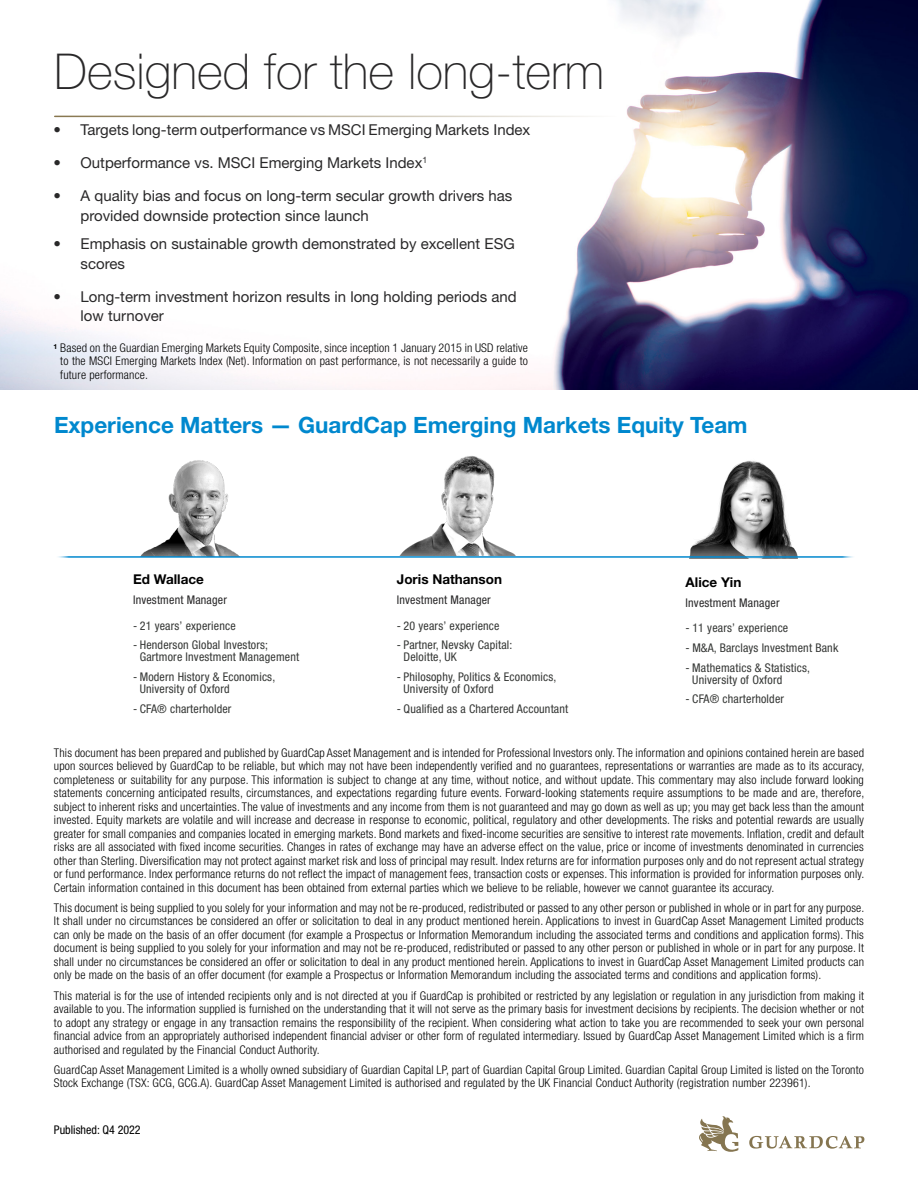
<style>
.page{position:relative;width:918px;height:1188px;background:#fff}
.page>*{position:absolute;margin:0;border:0;box-sizing:border-box;transform-origin:0 0}
.t1{font:100 49.5px "Helvetica Neue LT Std";color:#292829}
.t2{font:700 22.5px "Helvetica Neue LT Std";color:#0088ce}
.t3{font:15px/19.5px "Helvetica Neue LT Std";color:#292829}
.t4{font:700 13.5px "Helvetica Neue LT Std";color:#000}
.t5{font:300 condensed 12px/13.5px "Helvetica Neue LT Std";letter-spacing:.015em;color:#000;text-align:justify}
.t6{font:condensed 12px/12px "Helvetica Neue LT Std";letter-spacing:.015em;color:#353735}
.t7{font:condensed 12px "Helvetica Neue LT Std";letter-spacing:.015em;color:#292829}
.t8{font:condensed 12px "Helvetica Neue LT Std";color:#000}
</style>
<div class="page">
<svg style="left:699px;top:1116px;width:39px;height:36px"></svg>
<svg style="left:749px;top:1136px;width:115px;height:13px"></svg>
<img style="left:140px;top:460px;width:99px;height:96px">
<img style="left:399px;top:456px;width:117px;height:100px">
<img style="left:689px;top:461px;width:109px;height:95px">
<hr style="left:56px;top:556px;width:800px;height:2px;background:#0088ce">
<img style="left:0;top:0;width:918px;height:390px">
<hr style="left:55px;top:116px;width:561px;height:1px;background:#87764e">
<h1 class="t1" style="left:54px;top:43px;width:552px">Designed for the long-term</h1>
<p class="t3" style="left:54px;top:120px;width:478px">• Targets long-term outperformance vs MSCI Emerging Markets Index</p>
<p class="t3" style="left:54px;top:153px;width:375px">• Outperformance vs. MSCI Emerging Markets Index<sup>1</sup></p>
<p class="t3" style="left:81px;top:186px;width:433px;text-indent:-27px">• A quality bias and focus on long-term secular growth drivers has provided downside protection since launch</p>
<p class="t3" style="left:81px;top:234px;width:436px;text-indent:-27px">• Emphasis on sustainable growth demonstrated by excellent ESG scores</p>
<p class="t3" style="left:81px;top:287px;width:438px;text-indent:-27px">• Long-term investment horizon results in long holding periods and low turnover</p>
<p class="t5" style="left:60px;top:341px;width:469px;text-indent:-7px"><sup>1</sup> Based on the Guardian Emerging Markets Equity Composite, since inception 1 January 2015 in USD relative to the MSCI Emerging Markets Index (Net). Information on past performance, is not necessarily a guide to future performance.</p>
<h2 class="t2" style="left:54px;top:411px;width:695px">Experience Matters — GuardCap Emerging Markets Equity Team</h2>
<p class="t4" style="left:133px;top:571px;width:72px">Ed Wallace</p>
<p class="t7" style="left:133px;top:593px;width:96px">Investment Manager</p>
<p class="t6" style="left:133px;top:620px;width:104px">- 21 years’ experience</p>
<p class="t6" style="left:140px;top:639px;width:161px;text-indent:-7px">- Henderson Global Investors;<br>Gartmore Investment Management</p>
<p class="t6" style="left:140px;top:671px;width:137px;text-indent:-7px">- Modern History &amp; Economics,<br>University of Oxford</p>
<p class="t6" style="left:133px;top:702px;width:100px">- CFA® charterholder</p>
<p class="t4" style="left:397px;top:571px;width:107px">Joris Nathanson</p>
<p class="t7" style="left:397px;top:593px;width:96px">Investment Manager</p>
<p class="t6" style="left:397px;top:620px;width:104px">- 20 years’ experience</p>
<p class="t6" style="left:404px;top:639px;width:110px;text-indent:-7px">- Partner, Nevsky Capital:<br>Deloitte, UK</p>
<p class="t6" style="left:404px;top:671px;width:154px;text-indent:-7px">- Philosophy, Politics &amp; Economics,<br>University of Oxford</p>
<p class="t6" style="left:397px;top:702px;width:173px">- Qualified as a Chartered Accountant</p>
<p class="t4" style="left:686px;top:574px;width:57px">Alice Yin</p>
<p class="t7" style="left:686px;top:596px;width:96px">Investment Manager</p>
<p class="t6" style="left:686px;top:622px;width:104px">- 11 years’ experience</p>
<p class="t6" style="left:686px;top:642px;width:154px">- M&amp;A, Barclays Investment Bank</p>
<p class="t6" style="left:692px;top:661px;width:119px;text-indent:-7px">- Mathematics &amp; Statistics,<br>University of Oxford</p>
<p class="t6" style="left:686px;top:693px;width:100px">- CFA® charterholder</p>
<p class="t5" style="left:54px;top:745px;width:812px">This document has been prepared and published by GuardCap Asset Management and is intended for Professional Investors only. The information and opinions contained herein are based upon sources believed by GuardCap to be reliable, but which may not have been independently verified and no guarantees, representations or warranties are made as to its accuracy, completeness or suitability for any purpose. This information is subject to change at any time, without notice, and without update. This commentary may also include forward looking statements concerning anticipated results, circumstances, and expectations regarding future events. Forward-looking statements require assumptions to be made and are, therefore, subject to inherent risks and uncertainties. The value of investments and any income from them is not guaranteed and may go down as well as up; you may get back less than the amount invested. Equity markets are volatile and will increase and decrease in response to economic, political, regulatory and other developments. The risks and potential rewards are usually greater for small companies and companies located in emerging markets. Bond markets and fixed-income securities are sensitive to interest rate movements. Inflation, credit and default risks are all associated with fixed income securities. Changes in rates of exchange may have an adverse effect on the value, price or income of investments denominated in currencies other than Sterling. Diversification may not protect against market risk and loss of principal may result. Index returns are for information purposes only and do not represent actual strategy or fund performance. Index performance returns do not reflect the impact of management fees, transaction costs or expenses. This information is provided for information purposes only.<br>Certain information contained in this document has been obtained from external parties which we believe to be reliable, however we cannot guarantee its accuracy.</p>
<p class="t5" style="left:54px;top:901px;width:812px">This document is being supplied to you solely for your information and may not be re-produced, redistributed or passed to any other person or published in whole or in part for any purpose.<br>It shall under no circumstances be considered an offer or solicitation to deal in any product mentioned herein. Applications to invest in GuardCap Asset Management Limited products can only be made on the basis of an offer document (for example a Prospectus or Information Memorandum including the associated terms and conditions and application forms). This document is being supplied to you solely for your information and may not be re-produced, redistributed or passed to any other person or published in whole or in part for any purpose. It shall under no circumstances be considered an offer or solicitation to deal in any product mentioned herein. Applications to invest in GuardCap Asset Management Limited products can only be made on the basis of an offer document (for example a Prospectus or Information Memorandum including the associated terms and conditions and application forms).</p>
<p class="t5" style="left:54px;top:988px;width:812px">This material is for the use of intended recipients only and is not directed at you if GuardCap is prohibited or restricted by any legislation or regulation in any jurisdiction from making it available to you. The information supplied is furnished on the understanding that it will not serve as the primary basis for investment decisions by recipients. The decision whether or not to adopt any strategy or engage in any transaction remains the responsibility of the recipient. When considering what action to take you are recommended to seek your own personal financial advice from an appropriately authorised independent financial adviser or other form of regulated intermediary. Issued by GuardCap Asset Management Limited which is a firm authorised and regulated by the Financial Conduct Authority.</p>
<p class="t5" style="left:54px;top:1063px;width:812px">GuardCap Asset Management Limited is a wholly owned subsidiary of Guardian Capital LP, part of Guardian Capital Group Limited. Guardian Capital Group Limited is listed on the Toronto<br>Stock Exchange (TSX: GCG, GCG.A). GuardCap Asset Management Limited is authorised and regulated by the UK Financial Conduct Authority (registration number 223961).</p>
<p class="t8" style="left:54px;top:1123px;width:88px">Published: Q4 2022</p>
</div>
